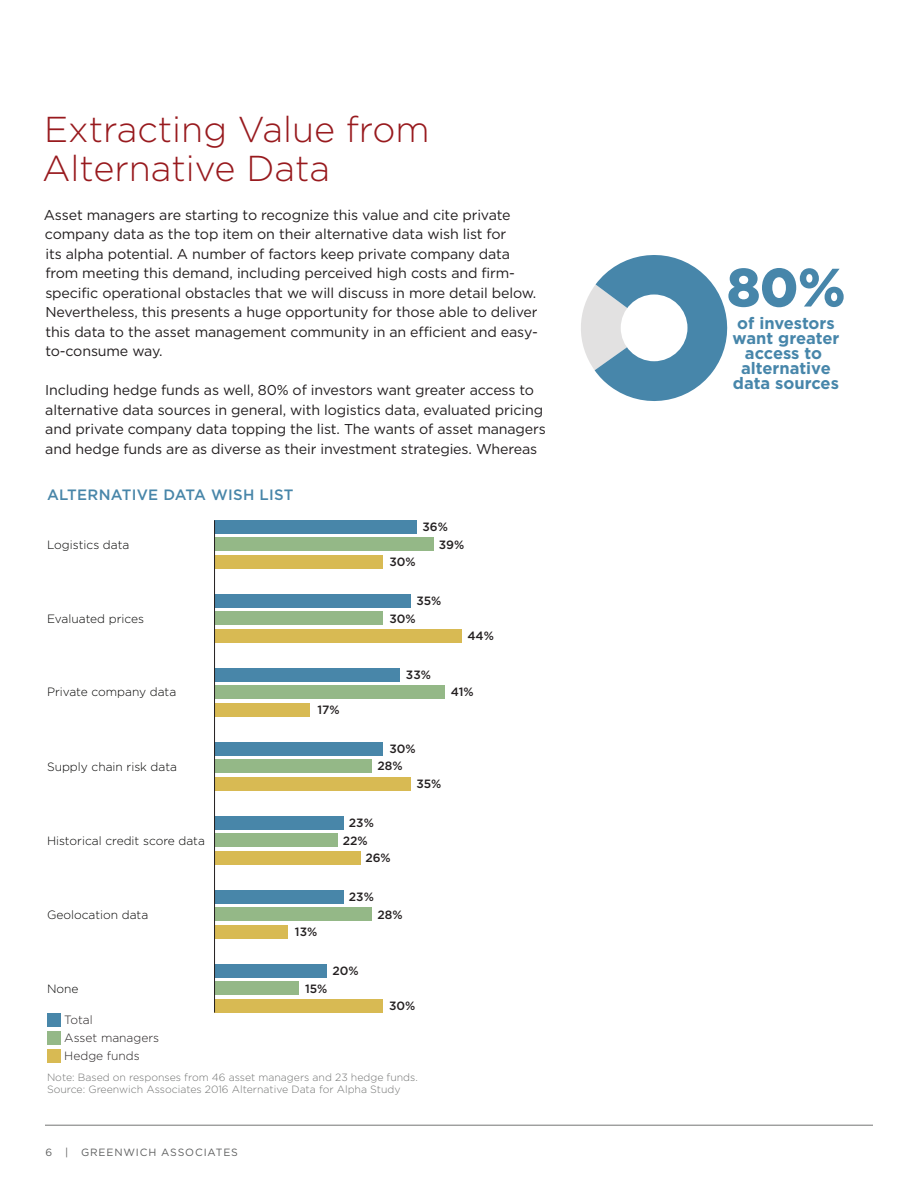
<style>
.page{position:relative;width:918px;height:1188px;background:#fff}
.page>*{position:absolute;margin:0;border:0;box-sizing:border-box;transform-origin:0 0}
.t1{font:900 54px "Gotham";color:#4786aa}
.headline_1{font:300 36px/39px "Gotham";color:#981a1e}
.t2{font:700 16.5px/15px "Gotham";color:#4786aa;text-align:center}
.t3{font:500 15px "Gotham";letter-spacing:.02em;color:#4886a9}
.body_text{font:14.25px/19.5px "Gotham";letter-spacing:-.01em;color:#231f20}
.t4{font:300 12px "Gotham";color:#050504}
.t5{font:500 12px "Gotham";color:#231f20}
.t6{font:300 12px/18px "Gotham";color:#231f20}
.t7{font:300 10.5px/12px "Gotham";color:#737473}
.t8{font:10.5px "Gotham";letter-spacing:.08em;color:#5e5f5f}
</style>
<div class="page">
<hr style="left:45px;top:1125px;width:828px;height:1px;background:#737473">
<div style="left:48px;top:1013px;width:13px;height:14px;background:#4886a9"></div>
<div style="left:48px;top:1031px;width:13px;height:14px;background:#94b887"></div>
<div style="left:48px;top:1049px;width:13px;height:14px;background:#d8ba53"></div>
<div style="left:215px;top:555px;width:168px;height:14px;background:#d8ba53"></div>
<div style="left:215px;top:629px;width:247px;height:14px;background:#d8ba53"></div>
<div style="left:215px;top:703px;width:95px;height:14px;background:#d8ba53"></div>
<div style="left:215px;top:777px;width:196px;height:14px;background:#d8ba53"></div>
<div style="left:215px;top:851px;width:146px;height:14px;background:#d8ba53"></div>
<div style="left:215px;top:925px;width:73px;height:14px;background:#d8ba53"></div>
<div style="left:215px;top:999px;width:168px;height:14px;background:#d8ba53"></div>
<div style="left:215px;top:538px;width:219px;height:13px;background:#94b887"></div>
<div style="left:215px;top:612px;width:168px;height:13px;background:#94b887"></div>
<div style="left:215px;top:686px;width:230px;height:13px;background:#94b887"></div>
<div style="left:215px;top:760px;width:157px;height:13px;background:#94b887"></div>
<div style="left:215px;top:833px;width:123px;height:14px;background:#94b887"></div>
<div style="left:215px;top:907px;width:157px;height:14px;background:#94b887"></div>
<div style="left:215px;top:981px;width:84px;height:14px;background:#94b887"></div>
<div style="left:215px;top:520px;width:202px;height:14px;background:#4886a9"></div>
<div style="left:215px;top:594px;width:196px;height:14px;background:#4886a9"></div>
<div style="left:215px;top:668px;width:185px;height:14px;background:#4886a9"></div>
<div style="left:215px;top:742px;width:168px;height:14px;background:#4886a9"></div>
<div style="left:215px;top:816px;width:129px;height:14px;background:#4886a9"></div>
<div style="left:215px;top:890px;width:129px;height:14px;background:#4886a9"></div>
<div style="left:215px;top:964px;width:112px;height:14px;background:#4886a9"></div>
<hr style="left:214px;top:520px;width:1px;height:493px;background:#231f20">
<svg style="left:581px;top:255px;width:147px;height:146px"></svg>
<div style="left:621px;top:295px;width:66px;height:66px;background:#fff;border-radius:50%"></div>
<p class="headline_1" style="left:42px;top:109px;width:389px">Extracting Value from<br>Alternative Data</p>
<p class="body_text" style="left:44px;top:205px;width:496px">Asset managers are starting to recognize this value and cite private company data as the top item on their alternative data wish list for<br>its alpha potential. A number of factors keep private company data from meeting this demand, including perceived high costs and firm&shy;specific operational obstacles that we will discuss in more detail below.<br>Nevertheless, this presents a huge opportunity for those able to deliver this data to the asset management community in an efficient and easy&shy;to-consume way.</p>
<p class="body_text" style="left:45px;top:380px;width:502px">Including hedge funds as well, 80% of investors want greater access to alternative data sources in general, with logistics data, evaluated pricing and private company data topping the list. The wants of asset managers and hedge funds are as diverse as their investment strategies. Whereas</p>
<p class="t3" style="left:47px;top:484px;width:248px">ALTERNATIVE DATA WISH LIST</p>
<p class="t5" style="left:422px;top:519px;width:27px">36%</p>
<p class="t4" style="left:47px;top:537px;width:84px">Logistics data</p>
<p class="t5" style="left:439px;top:537px;width:27px">39%</p>
<p class="t5" style="left:389px;top:554px;width:28px">30%</p>
<p class="t5" style="left:416px;top:593px;width:27px">35%</p>
<p class="t4" style="left:47px;top:611px;width:99px">Evaluated prices</p>
<p class="t5" style="left:389px;top:611px;width:28px">30%</p>
<p class="t5" style="left:406px;top:667px;width:27px">33%</p>
<p class="t5" style="left:467px;top:628px;width:28px">44%</p>
<p class="t4" style="left:47px;top:684px;width:131px">Private company data</p>
<p class="t5" style="left:451px;top:684px;width:24px">41%</p>
<p class="t5" style="left:317px;top:702px;width:24px">17%</p>
<p class="t5" style="left:389px;top:741px;width:28px">30%</p>
<p class="t4" style="left:47px;top:759px;width:132px">Supply chain risk data</p>
<p class="t5" style="left:377px;top:758px;width:27px">28%</p>
<p class="t5" style="left:349px;top:815px;width:26px">23%</p>
<p class="t5" style="left:365px;top:850px;width:27px">26%</p>
<p class="t4" style="left:47px;top:833px;width:159px">Historical credit score data</p>
<p class="t5" style="left:343px;top:833px;width:26px">22%</p>
<p class="t5" style="left:349px;top:889px;width:26px">23%</p>
<p class="t4" style="left:47px;top:907px;width:103px">Geolocation data</p>
<p class="t5" style="left:377px;top:907px;width:27px">28%</p>
<p class="t5" style="left:295px;top:924px;width:24px">13%</p>
<p class="t5" style="left:332px;top:963px;width:28px">20%</p>
<p class="t4" style="left:47px;top:981px;width:33px">None</p>
<p class="t5" style="left:305px;top:981px;width:24px">15%</p>
<p class="t5" style="left:416px;top:776px;width:27px">35%</p>
<p class="t6" style="left:64px;top:1010px;width:96px">Total<br>Asset managers<br>Hedge funds</p>
<p class="t5" style="left:389px;top:997px;width:28px">30%</p>
<p class="t7" style="left:47px;top:1071px;width:372px">Note: Based on responses from 46 asset managers and 23 hedge funds.<br>Source: Greenwich Associates 2016 Alternative Data for Alpha Study</p>
<p class="t8" style="left:46px;top:1145px;width:194px">6 | GREENWICH ASSOCIATES</p>
<p class="t1" style="left:727px;top:250px;width:120px">80%</p>
<p class="t2" style="left:733px;top:315px;width:108px">of investors want greater access to alternative data sources</p>
</div>
